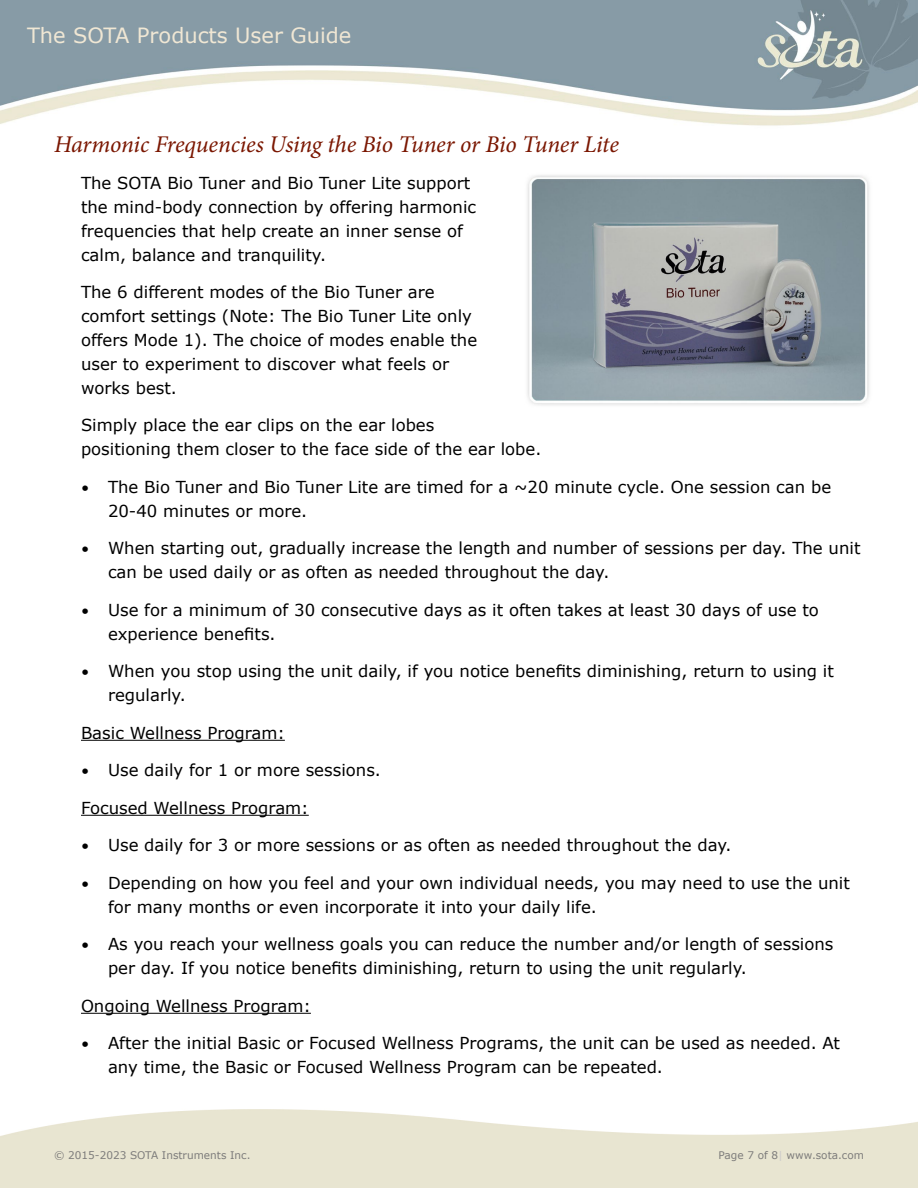
<style>
.page{position:relative;width:918px;height:1188px;background:#fff}
.page>*{position:absolute;margin:0;border:0;box-sizing:border-box;transform-origin:0 0}
.t1{font:italic 24px "Minion Pro";letter-spacing:-.01em;color:#7a1600}
.t2{font:21px "Verdana";color:#f0e7d4}
.t3{font:16.5px/24px "Verdana";color:#000}
.t4{font:10.5px "Verdana";color:#7d7c7b}
.s1{font-size:15px}
.s2{color:#cbcaca}
</style>
<div class="page">
<img style="left:0;top:0;width:918px;height:126px">
<hr style="left:81px;top:740px;width:204px;height:1px;background:#000">
<hr style="left:81px;top:815px;width:228px;height:1px;background:#000">
<hr style="left:81px;top:1013px;width:230px;height:1px;background:#000">
<img style="left:527px;top:175px;width:343px;height:230px">
<p class="t2" style="left:27px;top:22px;width:326px">The SOTA Products User Guide</p>
<h1 class="t1" style="left:54px;top:128px;width:567px">Harmonic Frequencies Using the Bio Tuner or Bio Tuner Lite</h1>
<p class="t3" style="left:81px;top:171px;width:397px">The SOTA Bio Tuner and Bio Tuner Lite support the mind-body connection by offering harmonic frequencies that help create an inner sense of calm, balance and tranquility.</p>
<p class="t3" style="left:81px;top:280px;width:398px">The 6 different modes of the Bio Tuner are comfort settings (Note: The Bio Tuner Lite only offers Mode 1). The choice of modes enable the user to experiment to discover what feels or works best.</p>
<p class="t3" style="left:81px;top:413px;width:462px">Simply place the ear clips on the ear lobes<br>positioning them closer to the face side of the ear lobe.</p>
<p class="t3" style="left:108px;top:474px;width:725px;text-indent:-27px"><span class="s1">•</span> The Bio Tuner and Bio Tuner Lite are timed for a ~20 minute cycle. One session can be<br>20-40 minutes or more.</p>
<p class="t3" style="left:108px;top:536px;width:754px;text-indent:-27px"><span class="s1">•</span> When starting out, gradually increase the length and number of sessions per day. The unit can be used daily or as often as needed throughout the day.</p>
<p class="t3" style="left:108px;top:597px;width:712px;text-indent:-27px"><span class="s1">•</span> Use for a minimum of 30 consecutive days as it often takes at least 30 days of use to experience benefits.</p>
<p class="t3" style="left:108px;top:659px;width:727px;text-indent:-27px"><span class="s1">•</span> When you stop using the unit daily, if you notice benefits diminishing, return to using it regularly.</p>
<p class="t3" style="left:81px;top:720px;width:205px">Basic Wellness Program:</p>
<p class="t3" style="left:81px;top:758px;width:301px"><span class="s1">•</span> Use daily for 1 or more sessions.</p>
<p class="t3" style="left:81px;top:795px;width:229px">Focused Wellness Program:</p>
<p class="t3" style="left:81px;top:833px;width:652px"><span class="s1">•</span> Use daily for 3 or more sessions or as often as needed throughout the day.</p>
<p class="t3" style="left:108px;top:870px;width:744px;text-indent:-27px"><span class="s1">•</span> Depending on how you feel and your own individual needs, you may need to use the unit for many months or even incorporate it into your daily life.</p>
<p class="t3" style="left:108px;top:932px;width:727px;text-indent:-27px"><span class="s1">•</span> As you reach your wellness goals you can reduce the number and/or length of sessions per day. If you notice benefits diminishing, return to using the unit regularly.</p>
<p class="t3" style="left:81px;top:993px;width:231px">Ongoing Wellness Program:</p>
<p class="t3" style="left:108px;top:1031px;width:733px;text-indent:-27px"><span class="s1">•</span> After the initial Basic or Focused Wellness Programs, the unit can be used as needed. At any time, the Basic or Focused Wellness Program can be repeated.</p>
<p class="t4" style="left:54px;top:1149px;width:198px">© 2015-2023 SOTA Instruments Inc.</p>
<p class="t4" style="left:718px;top:1149px;width:147px">Page 7 of 8<span class="s2">|</span> www.sota.com</p>
</div>
